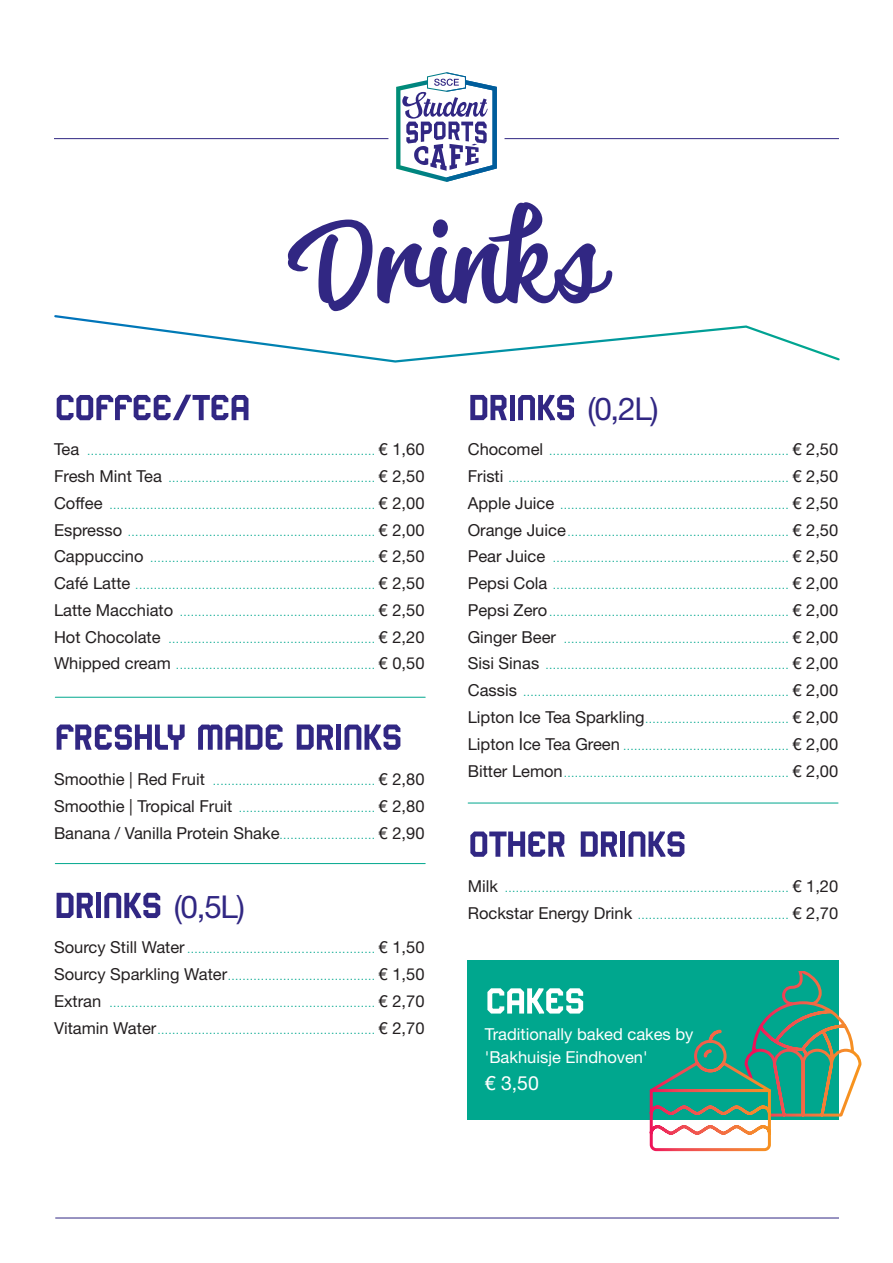
<style>
.page{position:relative;width:893px;height:1263px;background:#fff}
.page>*{position:absolute;margin:0;border:0;box-sizing:border-box;transform-origin:0 0}
.header_1A__sporter{font:120px "Tikiville Alternate";color:#312783}
.header_2A__drinks{font:52.5px "Sporter";letter-spacing:-.04em;color:#312783}
.naam_drank{font:52.5px "Sporter";letter-spacing:-.04em;color:#fff}
.naam_drank-2{font:19.5px "Helvetica Neue LT Std";color:#fff}
.naam_drank-3{font:16.5px "Helvetica Neue LT Std";color:#231f20}
.naam_drank-4{font:16.5px/22.5px "Helvetica Neue LT Std";color:#fff}
.naam_drank-5{font:12px "Avenir";color:#00a78e}
.s1{font-family:"Helvetica Neue LT Std";font-size:16.5px;color:#231f20}
.s2{font-family:"Avenir";font-size:12px;color:#00a78e}
.s3{font-family:"Helvetica Neue LT Std";font-size:31.5px}
</style>
<div class="page">
<hr style="left:55px;top:697px;width:370px;height:1px;background:#00a78e">
<hr style="left:468px;top:803px;width:370px;height:1px;background:#00a78e">
<hr style="left:55px;top:863px;width:370px;height:1px;background:#00a78e">
<svg style="left:54px;top:315px;width:786px;height:48px"></svg>
<div style="left:468px;top:960px;width:371px;height:159px;background:#00a78e"></div>
<svg style="left:640px;top:971px;width:222px;height:181px"></svg>
<hr style="left:54px;top:138px;width:334px;height:1px;background:#312783">
<hr style="left:504px;top:138px;width:335px;height:1px;background:#312783">
<hr style="left:55px;top:1217px;width:784px;height:1px;background:#312783">
<svg style="left:396px;top:72px;width:101px;height:110px"></svg>
<p class="header_1A__sporter" style="left:288px;top:166px;width:319px">Drinks</p>
<p class="header_2A__drinks" style="left:54px;top:371px;width:199px">Coffee/Tea</p>
<p class="naam_drank-5" style="left:54px;top:444px;width:372px"><span class="s1">Tea</span> .............................................................................. <span class="s1">€ 1,60</span></p>
<p class="naam_drank-5" style="left:54px;top:471px;width:372px"><span class="s1">Fresh Mint Tea</span> ........................................................ <span class="s1">€ 2,50</span></p>
<p class="naam_drank-5" style="left:54px;top:498px;width:372px"><span class="s1">Coffee</span> ........................................................................ <span class="s1">€ 2,00</span></p>
<p class="naam_drank-5" style="left:54px;top:524px;width:372px"><span class="s1">Espresso</span> ................................................................... <span class="s1">€ 2,00</span></p>
<p class="naam_drank-5" style="left:54px;top:551px;width:372px"><span class="s1">Cappuccino</span> ............................................................. <span class="s1">€ 2,50</span></p>
<p class="naam_drank-5" style="left:54px;top:578px;width:372px"><span class="s1">Café Latte</span> ................................................................. <span class="s1">€ 2,50</span></p>
<p class="naam_drank-5" style="left:54px;top:605px;width:372px"><span class="s1">Latte Macchiato</span> ..................................................... <span class="s1">€ 2,50</span></p>
<p class="naam_drank-5" style="left:54px;top:631px;width:372px"><span class="s1">Hot Chocolate</span> ........................................................ <span class="s1">€ 2,20</span></p>
<p class="naam_drank-5" style="left:54px;top:658px;width:372px"><span class="s1">Whipped cream</span> ...................................................... <span class="s1">€ 0,50</span></p>
<p class="header_2A__drinks" style="left:54px;top:701px;width:351px">Freshly made drinks</p>
<p class="naam_drank-5" style="left:54px;top:774px;width:372px"><span class="s1">Smoothie | Red Fruit</span> ............................................ <span class="s1">€ 2,80</span></p>
<p class="naam_drank-5" style="left:54px;top:800px;width:372px"><span class="s1">Smoothie | Tropical Fruit</span> ..................................... <span class="s1">€ 2,80</span></p>
<p class="naam_drank-3" style="left:54px;top:823px;width:372px">Banana / Vanilla Protein Shake<span class="s2">..........................</span> € 2,90</p>
<p class="header_2A__drinks" style="left:54px;top:869px;width:193px">DRINKS <span class="s3">(0,5L)</span></p>
<p class="naam_drank-5" style="left:54px;top:942px;width:372px"><span class="s1">Sourcy Still Water</span> ................................................... <span class="s1">€ 1,50</span></p>
<p class="naam_drank-5" style="left:54px;top:969px;width:372px"><span class="s1">Sourcy Sparkling Water</span>........................................ <span class="s1">€ 1,50</span></p>
<p class="naam_drank-5" style="left:54px;top:995px;width:372px"><span class="s1">Extran</span> ........................................................................ <span class="s1">€ 2,70</span></p>
<p class="naam_drank-5" style="left:54px;top:1022px;width:372px"><span class="s1">Vitamin Water</span>........................................................... <span class="s1">€ 2,70</span></p>
<p class="header_2A__drinks" style="left:468px;top:371px;width:193px">DRINKS <span class="s3">(0,2L)</span></p>
<p class="naam_drank-5" style="left:468px;top:444px;width:372px"><span class="s1">Chocomel</span> ................................................................. <span class="s1">€ 2,50</span></p>
<p class="naam_drank-5" style="left:468px;top:471px;width:372px"><span class="s1">Fristi</span> ............................................................................ <span class="s1">€ 2,50</span></p>
<p class="naam_drank-5" style="left:468px;top:498px;width:372px"><span class="s1">Apple Juice</span> .............................................................. <span class="s1">€ 2,50</span></p>
<p class="naam_drank-5" style="left:468px;top:524px;width:372px"><span class="s1">Orange Juice</span>............................................................ <span class="s1">€ 2,50</span></p>
<p class="naam_drank-5" style="left:468px;top:551px;width:372px"><span class="s1">Pear Juice</span> ................................................................ <span class="s1">€ 2,50</span></p>
<p class="naam_drank-5" style="left:468px;top:578px;width:372px"><span class="s1">Pepsi Cola</span> ................................................................ <span class="s1">€ 2,00</span></p>
<p class="naam_drank-5" style="left:468px;top:605px;width:372px"><span class="s1">Pepsi Zero</span>................................................................. <span class="s1">€ 2,00</span></p>
<p class="naam_drank-5" style="left:468px;top:631px;width:372px"><span class="s1">Ginger Beer</span> ............................................................. <span class="s1">€ 2,00</span></p>
<p class="naam_drank-5" style="left:468px;top:658px;width:372px"><span class="s1">Sisi Sinas</span> .................................................................. <span class="s1">€ 2,00</span></p>
<p class="naam_drank-5" style="left:468px;top:685px;width:372px"><span class="s1">Cassis</span> ........................................................................ <span class="s1">€ 2,00</span></p>
<p class="naam_drank-5" style="left:468px;top:712px;width:372px"><span class="s1">Lipton Ice Tea Sparkling</span>....................................... <span class="s1">€ 2,00</span></p>
<p class="naam_drank-5" style="left:468px;top:738px;width:372px"><span class="s1">Lipton Ice Tea Green</span> ............................................. <span class="s1">€ 2,00</span></p>
<p class="naam_drank-5" style="left:468px;top:765px;width:372px"><span class="s1">Bitter Lemon</span>............................................................. <span class="s1">€ 2,00</span></p>
<p class="header_2A__drinks" style="left:468px;top:808px;width:221px">OTHER DRINKS</p>
<p class="naam_drank-5" style="left:468px;top:881px;width:372px"><span class="s1">Milk</span> ............................................................................. <span class="s1">€ 1,20</span></p>
<p class="naam_drank-5" style="left:468px;top:907px;width:372px"><span class="s1">Rockstar Energy Drink</span> ......................................... <span class="s1">€ 2,70</span></p>
<p class="naam_drank" style="left:485px;top:965px;width:103px">CAkes</p>
<p class="naam_drank-4" style="left:485px;top:1023px;width:210px">Traditionally baked cakes by 'Bakhuisje Eindhoven'</p>
<p class="naam_drank-2" style="left:485px;top:1071px;width:56px">€ 3,50</p>
</div>
